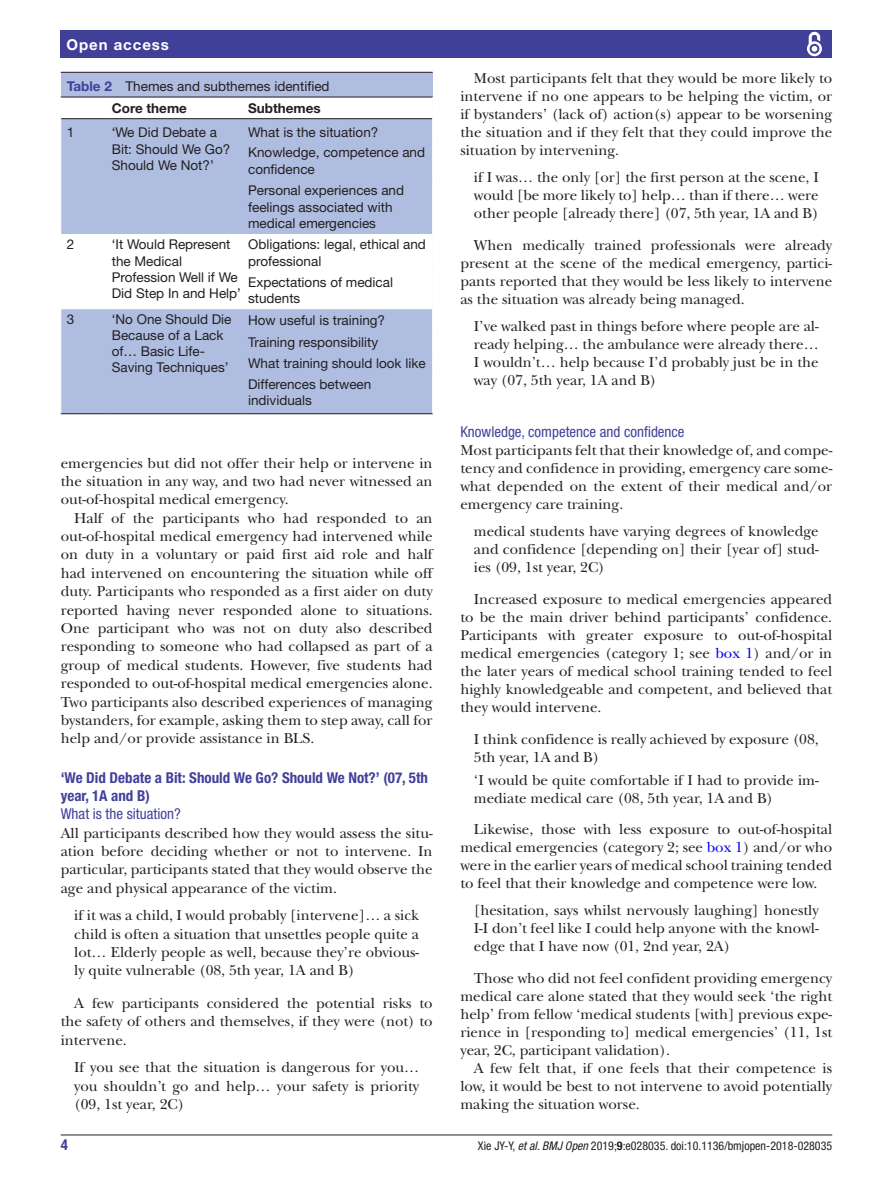
<style>
.page{position:relative;width:893px;height:1191px;background:#fff}
.page>*{position:absolute;margin:0;border:0;box-sizing:border-box;transform-origin:0 0}
.t1{font:15px/18px "New Baskerville";color:#231f20;text-align:justify}
.t2{font:700 condensed 15px/18px "Helvetica Neue LT Std";color:#414099}
.t3{font:condensed 15px "Helvetica Neue LT Std";color:#414099}
.t4{font:700 15px "Helvetica Neue LT Std";letter-spacing:.065em;color:#fff}
.t5{font:13.5px/16.2px "Helvetica Neue LT Std";color:#231f20}
.t6{font:700 13.5px "Helvetica Neue LT Std";color:#231f20}
.t7{font:condensed 12px "Helvetica Neue LT Std";color:#231f20}
.s1{font-weight:700;color:#414099}
.s2{font-weight:700}
.s3{color:#00f}
.s4{font-style:italic}
</style>
<div class="page">
<hr style="left:61px;top:1134px;width:771px;height:1px;background:#231f20">
<div style="left:61px;top:31px;width:771px;height:27px;background:#414099"></div>
<svg style="left:807px;top:31px;width:15px;height:26px"></svg>
<div style="left:61px;top:73px;width:372px;height:341px;background:#afbde1"></div>
<hr style="left:61px;top:72px;width:372px;height:1px;background:#231f20">
<div style="left:61px;top:98px;width:371px;height:20px;background:#fff"></div>
<svg style="left:61px;top:119px;width:371px;height:294px"></svg>
<hr style="left:61px;top:413px;width:45px;height:1px;background:#231f20">
<hr style="left:106px;top:413px;width:136px;height:1px;background:#231f20">
<hr style="left:61px;top:97px;width:45px;height:1px;background:#231f20">
<hr style="left:61px;top:118px;width:45px;height:1px;background:#231f20">
<hr style="left:106px;top:97px;width:136px;height:1px;background:#231f20">
<hr style="left:106px;top:118px;width:136px;height:1px;background:#231f20">
<hr style="left:242px;top:97px;width:191px;height:1px;background:#231f20">
<hr style="left:242px;top:118px;width:190px;height:1px;background:#231f20">
<hr style="left:242px;top:413px;width:191px;height:1px;background:#231f20">
<svg style="left:432px;top:97px;width:1px;height:45px"></svg>
<hr style="left:432px;top:142px;width:1px;height:38px;background:#fff">
<hr style="left:432px;top:180px;width:1px;height:54px;background:#fff">
<hr style="left:432px;top:234px;width:1px;height:38px;background:#fff">
<hr style="left:432px;top:272px;width:1px;height:37px;background:#fff">
<svg style="left:432px;top:309px;width:1px;height:65px"></svg>
<hr style="left:432px;top:374px;width:1px;height:39px;background:#fff">
<p class="t4" style="left:66px;top:35px;width:104px">Open access</p>
<p class="t5" style="left:112px;top:75px;width:219px;line-height:22px;text-indent:-45px"><span class="s1">Table 2</span> Themes and subthemes identified<br><span class="s2">Core theme</span></p>
<p class="t6" style="left:248px;top:99px;width:74px">Subthemes</p>
<p class="t5" style="left:67px;top:124px;width:9px">1</p>
<p class="t5" style="left:112px;top:124px;width:120px">‘We Did Debate a<br>Bit: Should We Go?<br>Should We Not?’</p>
<p class="t5" style="left:248px;top:122px;width:179px;line-height:20.1px">What is the situation?<br>Knowledge, competence and</p>
<p class="t5" style="left:248px;top:158px;width:158px;line-height:21.6px">confidence<br>Personal experiences and</p>
<p class="t5" style="left:248px;top:198px;width:146px">feelings associated with medical emergencies</p>
<p class="t5" style="left:67px;top:236px;width:9px">2</p>
<p class="t5" style="left:112px;top:236px;width:131px">‘It Would Represent the Medical<br>Profession Well if We<br>Did Step In and Help’</p>
<p class="t5" style="left:248px;top:236px;width:179px">Obligations: legal, ethical and professional</p>
<p class="t5" style="left:248px;top:274px;width:147px">Expectations of medical students</p>
<p class="t5" style="left:67px;top:310px;width:9px">3</p>
<p class="t5" style="left:112px;top:310px;width:121px">‘No One Should Die<br>Because of a Lack of… Basic Life-<br>Saving Techniques’</p>
<p class="t5" style="left:248px;top:309px;width:179px;line-height:21.6px">How useful is training?<br>Training responsibility<br>What training should look like</p>
<p class="t5" style="left:248px;top:375px;width:125px">Differences between individuals</p>
<p class="t1" style="left:61px;top:453px;width:373px">emergencies but did not offer their help or intervene in the situation in any way, and two had never witnessed an out-of-hospital medical emergency.</p>
<p class="t1" style="left:61px;top:509px;width:373px;line-height:18.5px;text-indent:14px">Half of the participants who had responded to an out-of-hospital medical emergency had intervened while on duty in a voluntary or paid first aid role and half had intervened on encountering the situation while off duty. Participants who responded as a first aider on duty reported having never responded alone to situations.<br>One participant who was not on duty also described responding to someone who had collapsed as part of a group of medical students. However, five students had responded to out-of-hospital medical emergencies alone.<br>Two participants also described experiences of managing bystanders, for example, asking them to step away, call for help and/or provide assistance in BLS.</p>
<p class="t2" style="left:61px;top:768px;width:369px">‘We Did Debate a Bit: Should We Go? Should We Not?’ (07, 5th year, 1A and B)</p>
<p class="t3" style="left:61px;top:805px;width:121px">What is the situation?</p>
<p class="t1" style="left:61px;top:823px;width:373px;line-height:18.5px">All participants described how they would assess the situ&shy;ation before deciding whether or not to intervene. In particular, participants stated that they would observe the age and physical appearance of the victim.</p>
<p class="t1" style="left:74px;top:906px;width:346px">if it was a child, I would probably [intervene]… a sick child is often a situation that unsettles people quite a lot… Elderly people as well, because they’re obvious&shy;ly quite vulnerable (08, 5th year, 1A and B)</p>
<p class="t1" style="left:61px;top:994px;width:373px;text-indent:14px">A few participants considered the potential risks to the safety of others and themselves, if they were (not) to intervene.</p>
<p class="t1" style="left:74px;top:1058px;width:346px">If you see that the situation is dangerous for you… you shouldn’t go and help… your safety is priority (09, 1st year, 2C)</p>
<p class="t1" style="left:460px;top:69px;width:373px;text-indent:13px">Most participants felt that they would be more likely to intervene if no one appears to be helping the victim, or if bystanders’ (lack of) action(s) appear to be worsening the situation and if they felt that they could improve the situation by intervening.</p>
<p class="t1" style="left:474px;top:168px;width:346px">if I was… the only [or] the first person at the scene, I would [be more likely to] help… than if there… were other people [already there] (07, 5th year, 1A and B)</p>
<p class="t1" style="left:460px;top:236px;width:373px;text-indent:13px">When medically trained professionals were already present at the scene of the medical emergency, partici&shy;pants reported that they would be less likely to intervene as the situation was already being managed.</p>
<p class="t1" style="left:474px;top:317px;width:346px">I’ve walked past in things before where people are al&shy;ready helping… the ambulance were already there… I wouldn’t… help because I’d probably just be in the way (07, 5th year, 1A and B)</p>
<p class="t3" style="left:460px;top:423px;width:226px">Knowledge, competence and confidence</p>
<p class="t1" style="left:460px;top:441px;width:373px">Most participants felt that their knowledge of, and compe&shy;tency and confidence in providing, emergency care some&shy;what depended on the extent of their medical and/or emergency care training.</p>
<p class="t1" style="left:474px;top:522px;width:346px">medical students have varying degrees of knowledge and confidence [depending on] their [year of] stud&shy;ies (09, 1st year, 2C)</p>
<p class="t1" style="left:460px;top:590px;width:373px;text-indent:13px">Increased exposure to medical emergencies appeared to be the main driver behind participants’ confidence.<br>Participants with greater exposure to out-of-hospital medical emergencies (category 1; see <span class="s3">box 1</span>) and/or in the later years of medical school training tended to feel highly knowledgeable and competent, and believed that they would intervene.</p>
<p class="t1" style="left:474px;top:730px;width:346px">I think confidence is really achieved by exposure (08,<br>5th year, 1A and B)</p>
<p class="t1" style="left:474px;top:771px;width:346px">‘I would be quite comfortable if I had to provide im&shy;mediate medical care (08, 5th year, 1A and B)</p>
<p class="t1" style="left:460px;top:820px;width:373px;text-indent:13px">Likewise, those with less exposure to out-of-hospital medical emergencies (category 2; see <span class="s3">box 1</span>) and/or who were in the earlier years of medical school training tended to feel that their knowledge and competence were low.</p>
<p class="t1" style="left:474px;top:901px;width:346px">[hesitation, says whilst nervously laughing] honestly I-I don’t feel like I could help anyone with the knowl&shy;edge that I have now (01, 2nd year, 2A)</p>
<p class="t1" style="left:460px;top:969px;width:373px;text-indent:13px">Those who did not feel confident providing emergency medical care alone stated that they would seek ‘the right help’ from fellow ‘medical students [with] previous expe&shy;rience in [responding to] medical emergencies’ (11, 1st year, 2C, participant validation).</p>
<p class="t1" style="left:460px;top:1059px;width:373px;text-indent:13px">A few felt that, if one feels that their competence is low, it would be best to not intervene to avoid potentially making the situation worse.</p>
<p class="t2" style="left:61px;top:1135px;width:9px">4</p>
<p class="t7" style="left:478px;top:1138px;width:356px">Xie JY-Y, <span class="s4">et al</span>. <span class="s4">BMJ Open</span> 2019;<span class="s2">9</span>:e028035. doi:10.1136/bmjopen-2018-028035</p>
</div>
